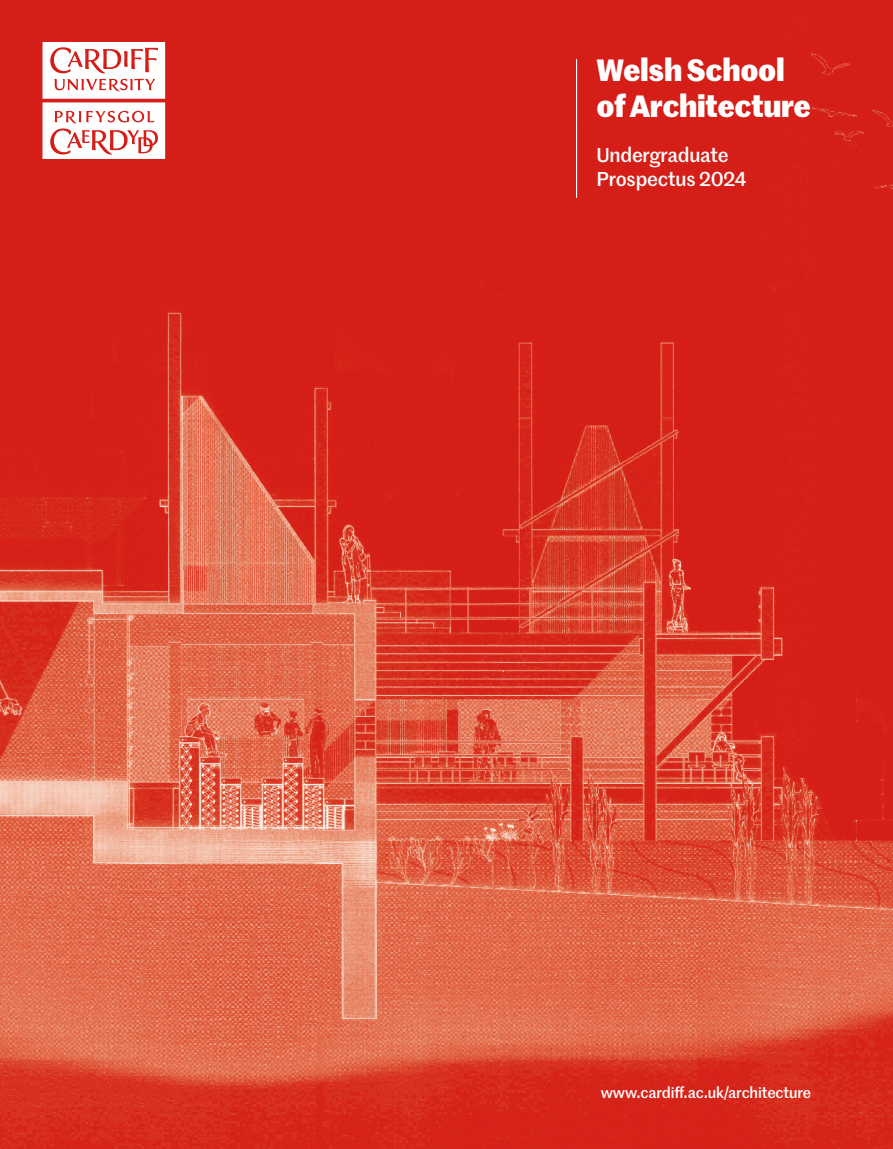
<style>
.page{position:relative;width:893px;height:1149px;background:#fff}
.page>*{position:absolute;margin:0;border:0;box-sizing:border-box;transform-origin:0 0}
.t1{font:700 30px/36px "Marr Sans";letter-spacing:-.01em;color:#fff}
.t2{font:500 19.5px/24px "Marr Sans";letter-spacing:-.01em;color:#fff}
.t3{font:500 15px "Marr Sans";letter-spacing:-.01em;color:#fff}
</style>
<div class="page">
<img style="left:0;top:0;width:893px;height:1148px">
<svg style="left:43px;top:43px;width:122px;height:115px"></svg>
<hr style="left:576px;top:59px;width:1px;height:139px;background:#fff">
<h1 class="t1" style="left:596px;top:50px;width:216px">Welsh School of Architecture</h1>
<h2 class="t2" style="left:596px;top:142px;width:151px">Undergraduate<br>Prospectus 2024</h2>
<p class="t3" style="left:601px;top:1081px;width:212px">www.cardiff.ac.uk/architecture</p>
</div>
